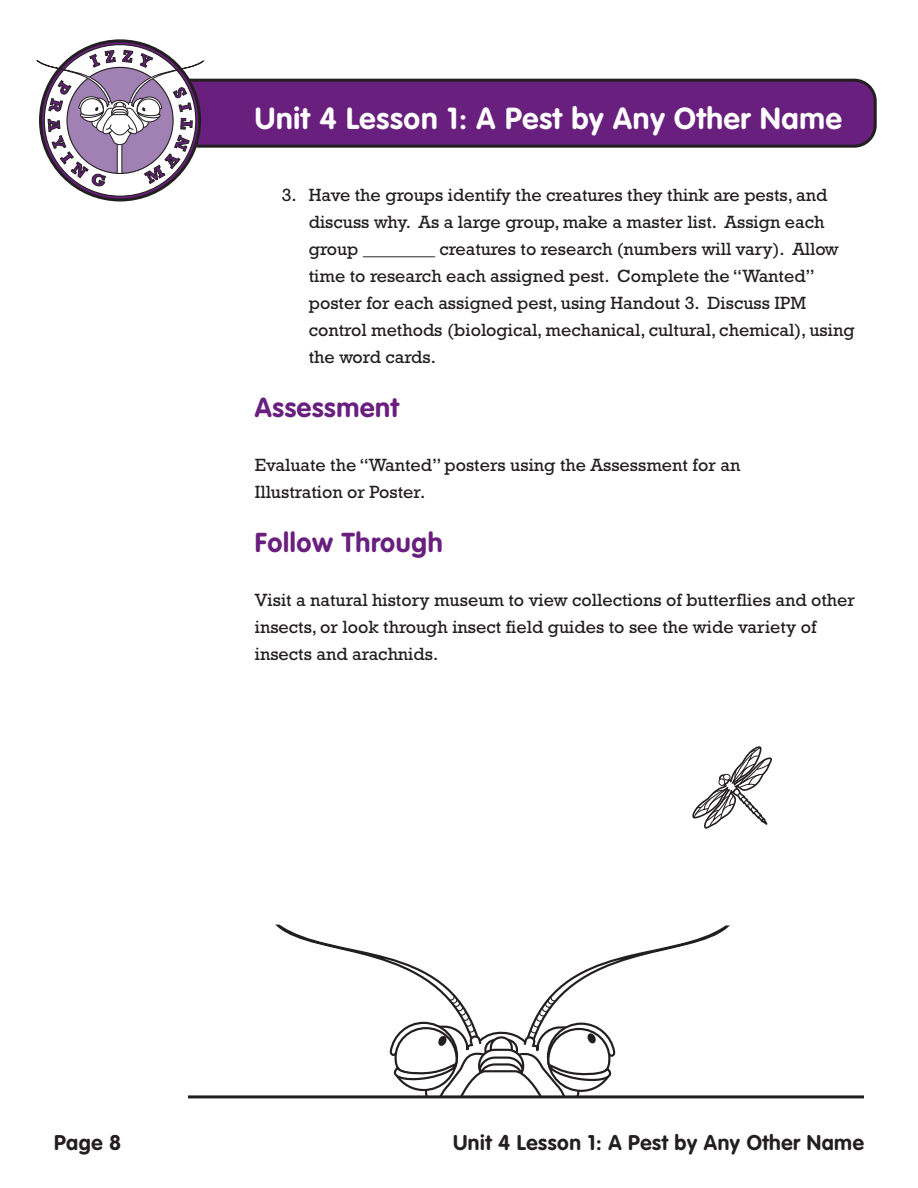
<style>
.page{position:relative;width:918px;height:1188px;background:#fff}
.page>*{position:absolute;margin:0;border:0;box-sizing:border-box;transform-origin:0 0}
.t1{font:700 30px "VAG Rounded";letter-spacing:.025em;color:#fff}
.t2{font:700 27px "VAG Rounded";letter-spacing:.025em;color:#681f7d}
.t3{font:700 21px "VAG Rounded";letter-spacing:.025em;color:#231f20}
.t4{font:18px/27px "Rockwell";color:#231f20}
</style>
<div class="page">
<svg style="left:205px;top:78px;width:672px;height:70px;background:#642377"></svg>
<svg style="left:36px;top:39px;width:169px;height:163px"></svg>
<svg style="left:275px;top:925px;width:455px;height:170px"></svg>
<svg style="left:692px;top:746px;width:80px;height:83px"></svg>
<div style="left:719px;top:779px;width:6px;height:7px;background:#fff;border-radius:3px"></div>
<div style="left:718px;top:778px;width:7px;height:8px;border:1px solid #231f20;border-radius:3px"></div>
<div style="left:723px;top:774px;width:7px;height:6px;background:#fff;border-radius:3px"></div>
<div style="left:723px;top:774px;width:8px;height:7px;border:1px solid #231f20;border-radius:3px"></div>
<hr style="left:188px;top:1095px;width:676px;height:3px;background:#231f20">
<h1 class="t1" style="left:255px;top:101px;width:589px">Unit 4 Lesson 1: A Pest by Any Other Name</h1>
<p class="t4" style="left:309px;top:182px;width:547px;text-indent:-27px">3. Have the groups identify the creatures they think are pests, and discuss why. As a large group, make a master list. Assign each group ________ creatures to research (numbers will vary). Allow time to research each assigned pest. Complete the “Wanted” poster for each assigned pest, using Handout 3. Discuss IPM control methods (biological, mechanical, cultural, chemical), using the word cards.</p>
<h2 class="t2" style="left:255px;top:392px;width:146px">Assessment</h2>
<p class="t4" style="left:255px;top:452px;width:487px">Evaluate the “Wanted” posters using the Assessment for an<br>Illustration or Poster.</p>
<h2 class="t2" style="left:255px;top:527px;width:190px">Follow Through</h2>
<p class="t4" style="left:255px;top:587px;width:602px">Visit a natural history museum to view collections of butterflies and other insects, or look through insect field guides to see the wide variety of insects and arachnids.</p>
<p class="t3" style="left:54px;top:1130px;width:69px">Page 8</p>
<p class="t3" style="left:453px;top:1130px;width:412px">Unit 4 Lesson 1: A Pest by Any Other Name</p>
</div>
